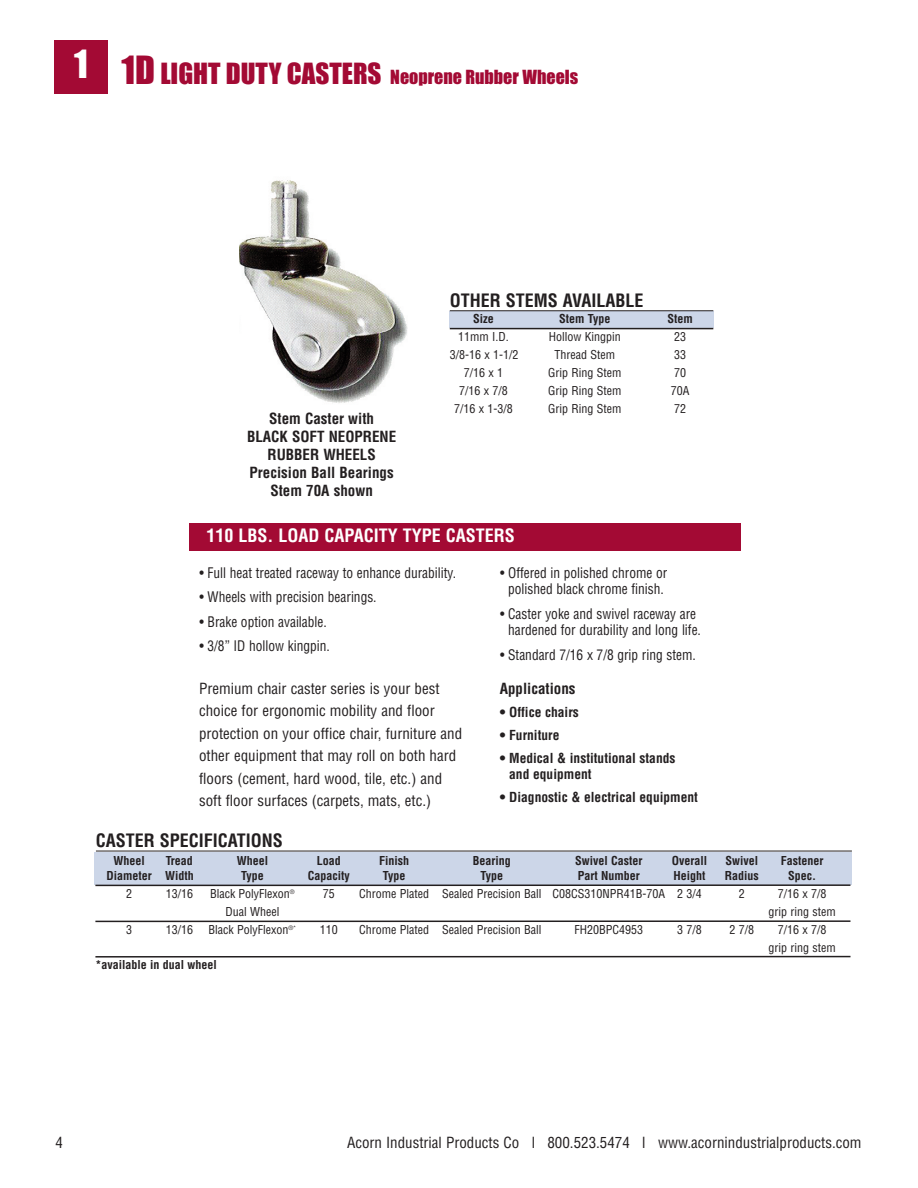
<style>
.page{position:relative;width:918px;height:1188px;background:#fff}
.page>*{position:absolute;margin:0;border:0;box-sizing:border-box;transform-origin:0 0}
.t1{font:18px "Impact";color:#a30a34}
.t2{font:700 condensed 18px "Helvetica";color:#231f20}
.t3{font:700 condensed 18px "Helvetica";color:#fff}
.t4{font:condensed 15px/22.5px "Helvetica";color:#231f20}
.t5{font:700 condensed 15px/18px "Helvetica";color:#231f20;text-align:center}
.t6{font:condensed 14.25px/16.5px "Helvetica";color:#231f20;text-align:center;scale:.94 1}
.t7{font:700 condensed 13.5px/16.2px "Helvetica";color:#231f20}
.t8{font:condensed 12px/18px "Helvetica";color:#231f20;text-align:center}
.t9{font:700 condensed 12px "Helvetica";color:#231f20}
.s1{font-size:36px}
.s2{font-size:27px}
</style>
<div class="page">
<div style="left:449px;top:311px;width:264px;height:17px;background:#ccd6e8"></div>
<div style="left:54px;top:40px;width:54px;height:54px;background:#a30a34"></div>
<img style="left:239px;top:180px;width:169px;height:223px">
<hr style="left:96px;top:851px;width:756px;height:1px;background:#231f20">
<hr style="left:450px;top:310px;width:263px;height:1px;background:#231f20">
<hr style="left:450px;top:328px;width:263px;height:1px;background:#231f20">
<div style="left:189px;top:523px;width:552px;height:28px;background:#a30a34"></div>
<div style="left:94px;top:852px;width:758px;height:33px;background:#ccd6e8"></div>
<hr style="left:95px;top:884px;width:755px;height:2px;background:#231f20">
<hr style="left:95px;top:920px;width:755px;height:2px;background:#231f20">
<hr style="left:95px;top:956px;width:756px;height:2px;background:#231f20">
<h1 class="t1" style="left:74px;top:67px;width:506px"><sup>1</sup> <span class="s1">1D</span> <span class="s2">LIGHT DUTY CASTERS</span> Neoprene Rubber Wheels</h1>
<p class="t5" style="left:247px;top:410px;width:151px">Stem Caster with<br>BLACK SOFT NEOPRENE<br>RUBBER WHEELS<br>Precision Ball Bearings<br>Stem 70A shown</p>
<h1 class="t2" style="left:450px;top:290px;width:195px">OTHER STEMS AVAILABLE</h1>
<p class="t9" style="left:473px;top:312px;width:22px">Size</p>
<p class="t9" style="left:559px;top:312px;width:53px">Stem Type</p>
<p class="t9" style="left:667px;top:312px;width:27px">Stem</p>
<p class="t8" style="left:458px;top:328px;width:52px">11mm I.D.</p>
<p class="t8" style="left:549px;top:328px;width:73px">Hollow Kingpin</p>
<p class="t8" style="left:674px;top:328px;width:13px">23</p>
<p class="t8" style="left:450px;top:346px;width:70px">3/8-16 x 1-1/2</p>
<p class="t8" style="left:554px;top:346px;width:62px">Thread Stem</p>
<p class="t8" style="left:674px;top:346px;width:13px">33</p>
<p class="t8" style="left:464px;top:364px;width:41px">7/16 x 1</p>
<p class="t8" style="left:548px;top:364px;width:75px">Grip Ring Stem</p>
<p class="t8" style="left:674px;top:364px;width:13px">70</p>
<p class="t8" style="left:459px;top:382px;width:50px">7/16 x 7/8</p>
<p class="t8" style="left:548px;top:382px;width:75px">Grip Ring Stem</p>
<p class="t8" style="left:671px;top:382px;width:20px">70A</p>
<p class="t8" style="left:454px;top:400px;width:60px">7/16 x 1-3/8</p>
<p class="t8" style="left:548px;top:400px;width:75px">Grip Ring Stem</p>
<p class="t8" style="left:674px;top:400px;width:13px">72</p>
<h1 class="t3" style="left:207px;top:525px;width:310px">110 LBS. LOAD CAPACITY TYPE CASTERS</h1>
<p class="t6" style="left:199px;top:564px;width:275px">• Full heat treated raceway to enhance durability.</p>
<p class="t6" style="left:199px;top:589px;width:190px">• Wheels with precision bearings.</p>
<p class="t6" style="left:199px;top:614px;width:137px">• Brake option available.</p>
<p class="t6" style="left:199px;top:638px;width:140px">• 3/8” ID hollow kingpin.</p>
<p class="t6" style="left:500px;top:564px;width:179px">• Offered in polished chrome or polished black chrome finish.</p>
<p class="t6" style="left:500px;top:606px;width:215px">• Caster yoke and swivel raceway are hardened for durability and long life.</p>
<p class="t6" style="left:500px;top:647px;width:210px">• Standard 7/16 x 7/8 grip ring stem.</p>
<p class="t4" style="left:199px;top:677px;width:265px">Premium chair caster series is your best choice for ergonomic mobility and floor protection on your office chair, furniture and other equipment that may roll on both hard floors (cement, hard wood, tile, etc.) and soft floor surfaces (carpets, mats, etc.)</p>
<p class="t5" style="left:500px;top:680px;width:77px">Applications</p>
<p class="t7" style="left:500px;top:705px;width:81px">• Office chairs</p>
<p class="t7" style="left:500px;top:727px;width:61px">• Furniture</p>
<p class="t7" style="left:509px;top:750px;width:168px;text-indent:-9px">• Medical &amp; institutional stands and equipment</p>
<p class="t7" style="left:500px;top:790px;width:200px">• Diagnostic &amp; electrical equipment</p>
<h1 class="t2" style="left:96px;top:831px;width:189px">CASTER SPECIFICATIONS</h1>
<p class="t9" style="left:113px;top:854px;width:33px">Wheel</p>
<p class="t9" style="left:166px;top:854px;width:29px">Tread</p>
<p class="t9" style="left:237px;top:854px;width:33px">Wheel</p>
<p class="t9" style="left:317px;top:854px;width:26px">Load</p>
<p class="t9" style="left:379px;top:854px;width:32px">Finish</p>
<p class="t9" style="left:473px;top:854px;width:40px">Bearing</p>
<p class="t9" style="left:575px;top:854px;width:69px">Swivel Caster</p>
<p class="t9" style="left:672px;top:854px;width:37px">Overall</p>
<p class="t9" style="left:726px;top:854px;width:34px">Swivel</p>
<p class="t9" style="left:781px;top:854px;width:44px">Fastener</p>
<p class="t9" style="left:106px;top:869px;width:89px">Diameter Width</p>
<p class="t9" style="left:241px;top:869px;width:24px">Type</p>
<p class="t9" style="left:308px;top:869px;width:43px">Capacity</p>
<p class="t9" style="left:383px;top:869px;width:24px">Type</p>
<p class="t9" style="left:481px;top:869px;width:24px">Type</p>
<p class="t9" style="left:578px;top:869px;width:63px">Part Number</p>
<p class="t9" style="left:673px;top:869px;width:34px">Height</p>
<p class="t9" style="left:725px;top:869px;width:35px">Radius</p>
<p class="t9" style="left:788px;top:869px;width:29px">Spec.</p>
<p class="t8" style="left:126px;top:885px;width:8px">2</p>
<p class="t8" style="left:166px;top:885px;width:29px">13/16</p>
<p class="t8" style="left:210px;top:885px;width:86px">Black PolyFlexon<sup>®</sup></p>
<p class="t8" style="left:323px;top:885px;width:14px">75</p>
<p class="t8" style="left:359px;top:885px;width:344px">Chrome Plated Sealed Precision Ball C08CS310NPR41B-70A 2 3/4</p>
<p class="t8" style="left:739px;top:885px;width:8px">2</p>
<p class="t8" style="left:778px;top:885px;width:50px">7/16 x 7/8</p>
<p class="t8" style="left:225px;top:903px;width:55px">Dual Wheel</p>
<p class="t8" style="left:768px;top:903px;width:69px">grip ring stem</p>
<p class="t8" style="left:126px;top:921px;width:8px">3</p>
<p class="t8" style="left:166px;top:921px;width:29px">13/16</p>
<p class="t8" style="left:209px;top:921px;width:89px">Black PolyFlexon<sup>®*</sup></p>
<p class="t8" style="left:320px;top:921px;width:20px">110</p>
<p class="t8" style="left:359px;top:921px;width:184px">Chrome Plated Sealed Precision Ball</p>
<p class="t8" style="left:574px;top:921px;width:70px">FH20BPC4953</p>
<p class="t8" style="left:677px;top:921px;width:26px">3 7/8</p>
<p class="t8" style="left:730px;top:921px;width:26px">2 7/8</p>
<p class="t8" style="left:768px;top:921px;width:69px">7/16 x 7/8 grip ring stem</p>
<p class="t9" style="left:95px;top:958px;width:123px">*available in dual wheel</p>
<p class="t4" style="left:56px;top:1131px;width:9px">4</p>
<p class="t4" style="left:347px;top:1131px;width:516px">Acorn Industrial Products Co l 800.523.5474 l www.acornindustrialproducts.com</p>
</div>
